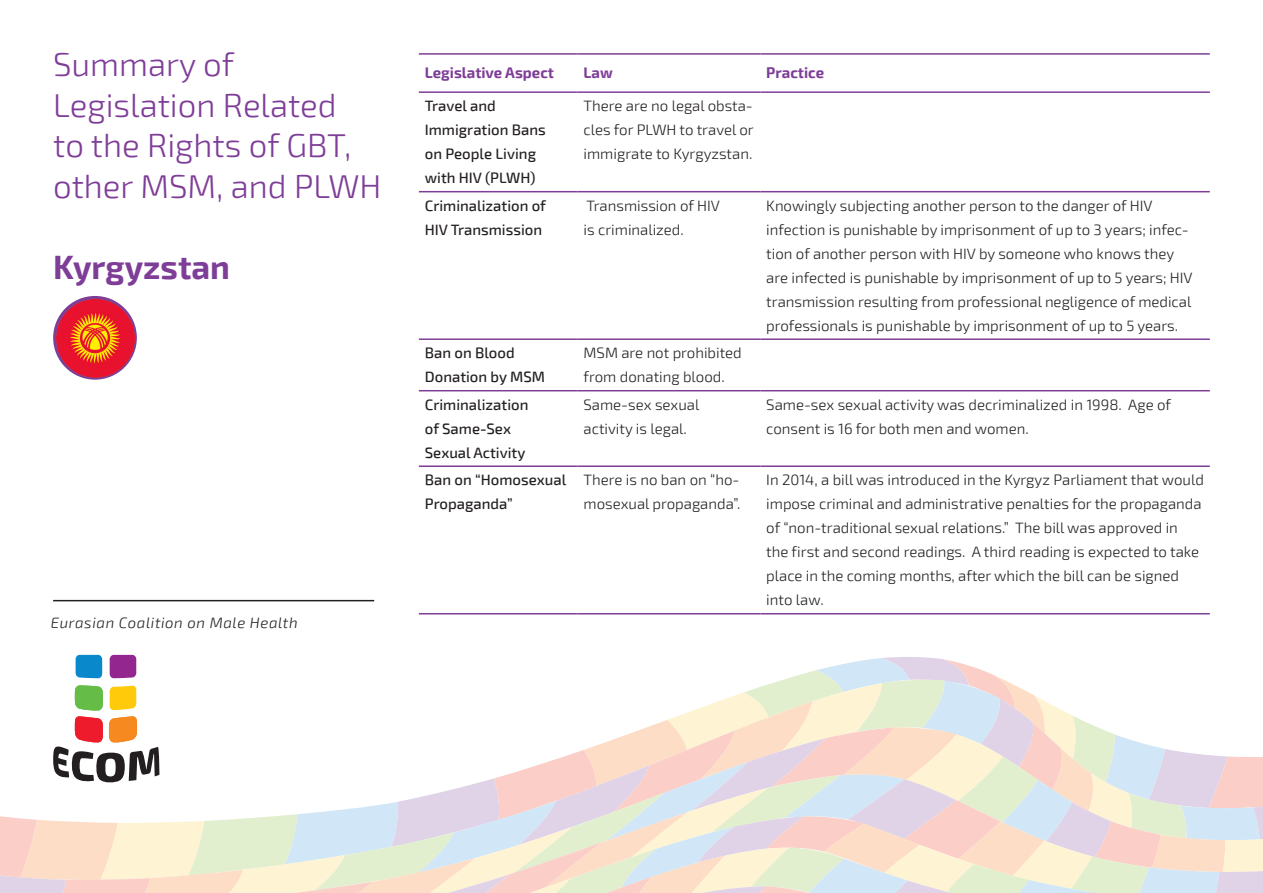
<style>
.page{position:relative;width:1263px;height:893px;background:#fff}
.page>*{position:absolute;margin:0;border:0;box-sizing:border-box;transform-origin:0 0}
.Pealkiri_2{font:300 33px/40.5px "Exo 2";color:#7e3e98}
.Pealkiri_2-2{font:700 33px "Exo 2";color:#7e3e98}
.Body_taande_ja_vahet{font:300 15px/24px "Exo 2";color:#231f20}
.Tabel_3{font:500 15px/24px "Exo 2";color:#231f20}
.Tabel2{font:300 15px/24px "Exo 2";color:#231f20;text-align:justify}
.t1{font:italic 300 15px "Exo 2";letter-spacing:.04em;color:#231f20}
.Tabel1{font:700 15px "Exo 2";color:#7e3e98}
</style>
<div class="page">
<hr style="left:419px;top:191px;width:159px;height:1px;background:#7e3e98">
<hr style="left:578px;top:191px;width:182px;height:1px;background:#7e3e98">
<hr style="left:419px;top:338px;width:159px;height:2px;background:#7e3e98">
<hr style="left:578px;top:338px;width:182px;height:2px;background:#7e3e98">
<hr style="left:419px;top:390px;width:159px;height:1px;background:#7e3e98">
<hr style="left:578px;top:390px;width:182px;height:1px;background:#7e3e98">
<hr style="left:760px;top:390px;width:450px;height:1px;background:#7e3e98">
<hr style="left:419px;top:465px;width:159px;height:2px;background:#7e3e98">
<hr style="left:760px;top:465px;width:450px;height:2px;background:#7e3e98">
<hr style="left:578px;top:465px;width:182px;height:2px;background:#7e3e98">
<hr style="left:419px;top:613px;width:159px;height:1px;background:#7e3e98">
<hr style="left:578px;top:613px;width:182px;height:1px;background:#7e3e98">
<hr style="left:760px;top:613px;width:450px;height:1px;background:#7e3e98">
<hr style="left:419px;top:53px;width:159px;height:2px;background:#7e3e98">
<hr style="left:578px;top:53px;width:182px;height:2px;background:#7e3e98">
<hr style="left:760px;top:53px;width:450px;height:2px;background:#7e3e98">
<hr style="left:419px;top:91px;width:159px;height:2px;background:#7e3e98">
<hr style="left:578px;top:91px;width:182px;height:2px;background:#7e3e98">
<hr style="left:760px;top:91px;width:450px;height:2px;background:#7e3e98">
<hr style="left:760px;top:191px;width:450px;height:1px;background:#7e3e98">
<hr style="left:760px;top:338px;width:450px;height:2px;background:#7e3e98">
<svg style="left:0;top:655px;width:1263px;height:238px"></svg>
<hr style="left:53px;top:600px;width:321px;height:1px;background:#231f20">
<svg style="left:53px;top:296px;width:84px;height:84px"></svg>
<img style="left:56px;top:299px;width:79px;height:79px;border-radius:40px">
<p class="Pealkiri_2" style="left:53px;top:45px;width:330px">Summary of<br>Legislation Related<br>to the Rights of GBT, other MSM, and PLWH</p>
<p class="Pealkiri_2-2" style="left:53px;top:248px;width:178px">Kyrgyzstan</p>
<p class="t1" style="left:51px;top:614px;width:248px">Eurasian Coalition on Male Health</p>
<p class="Tabel1" style="left:425px;top:64px;width:131px">Legislative Aspect</p>
<p class="Tabel1" style="left:584px;top:64px;width:31px">Law</p>
<p class="Tabel1" style="left:766px;top:64px;width:59px">Practice</p>
<p class="Tabel_3" style="left:425px;top:94px;width:123px">Travel and<br>Immigration Bans on People Living with HIV (PLWH)</p>
<p class="Tabel2" style="left:584px;top:94px;width:172px">There are no legal obsta&shy;cles for PLWH to travel or immigrate to Kyrgyzstan.</p>
<p class="Tabel_3" style="left:425px;top:193px;width:123px">Criminalization of<br>HIV Transmission</p>
<p class="Body_taande_ja_vahet" style="left:584px;top:193px;width:138px">Transmission of HIV is criminalized.</p>
<p class="Body_taande_ja_vahet" style="left:766px;top:193px;width:428px">Knowingly subjecting another person to the danger of HIV infection is punishable by imprisonment of up to 3 years; infec&shy;tion of another person with HIV by someone who knows they are infected is punishable by imprisonment of up to 5 years; HIV transmission resulting from professional negligence of medical professionals is punishable by imprisonment of up to 5 years.</p>
<p class="Tabel_3" style="left:425px;top:341px;width:122px">Ban on Blood<br>Donation by MSM</p>
<p class="Body_taande_ja_vahet" style="left:584px;top:341px;width:160px">MSM are not prohibited from donating blood.</p>
<p class="Tabel_3" style="left:425px;top:392px;width:105px">Criminalization of Same-Sex<br>Sexual Activity</p>
<p class="Body_taande_ja_vahet" style="left:584px;top:393px;width:117px">Same-sex sexual activity is legal.</p>
<p class="Body_taande_ja_vahet" style="left:766px;top:393px;width:406px">Same-sex sexual activity was decriminalized in 1998. Age of consent is 16 for both men and women.</p>
<p class="Tabel_3" style="left:425px;top:468px;width:143px">Ban on “Homosexual<br>Propaganda”</p>
<p class="Body_taande_ja_vahet" style="left:584px;top:468px;width:158px">There is no ban on “ho&shy;mosexual propaganda”.</p>
<p class="Body_taande_ja_vahet" style="left:766px;top:468px;width:439px">In 2014, a bill was introduced in the Kyrgyz Parliament that would impose criminal and administrative penalties for the propaganda of “non-traditional sexual relations.” The bill was approved in the first and second readings. A third reading is expected to take place in the coming months, after which the bill can be signed into law.</p>
</div>
